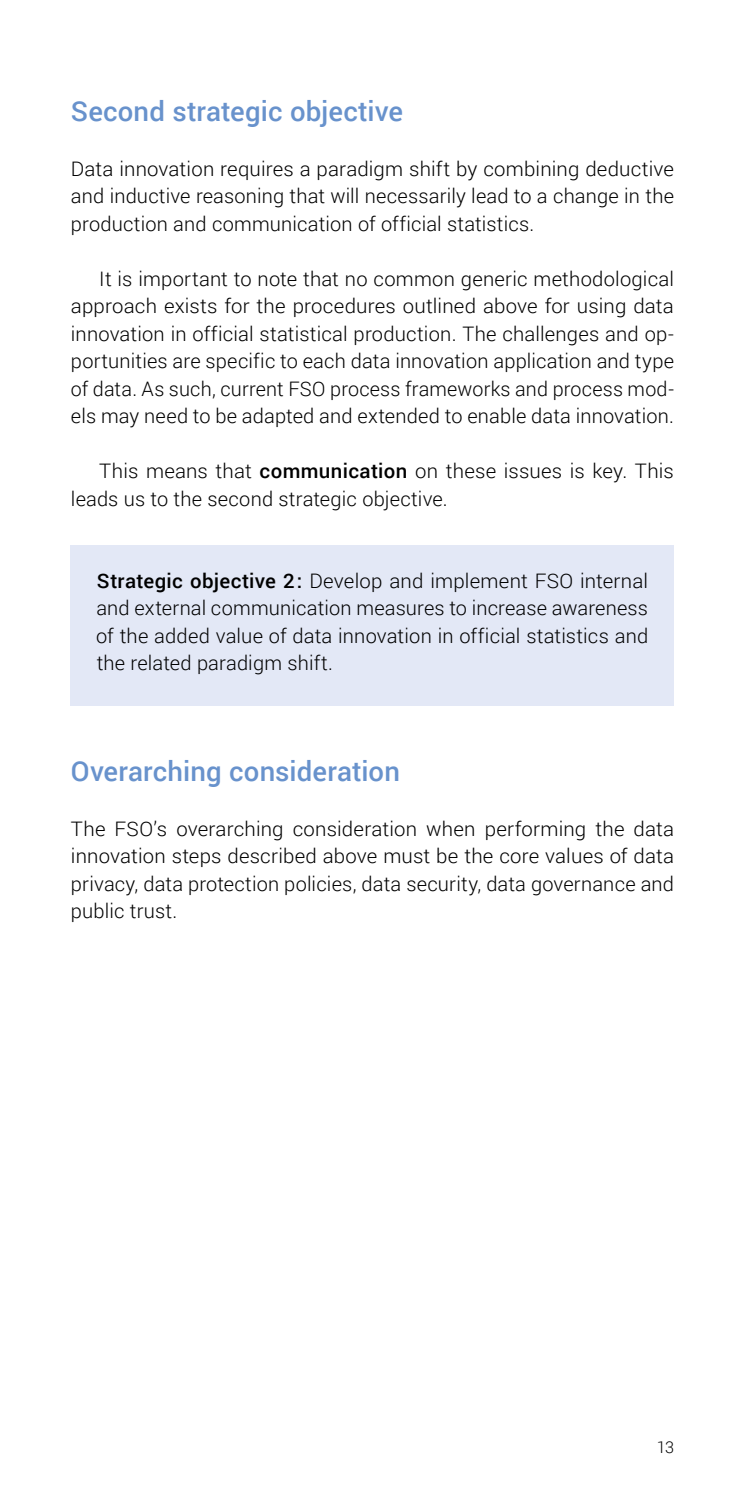
<style>
.page{position:relative;width:745px;height:1489px;background:#fff}
.page>*{position:absolute;margin:0;border:0;box-sizing:border-box;transform-origin:0 0}
.Untertitel_1_farbig{font:500 27.5px "Roboto";letter-spacing:.005em;color:#6892cc}
.Grundtext_Einzug{font:500 27.5px "Roboto";letter-spacing:.005em;color:#6892cc}
.Grundtext_Einzug-2{font:300 20px/27.5px "Roboto";letter-spacing:.01em;color:#000;text-align:justify}
.Grundtext_E{font:300 20px/27.5px "Roboto";letter-spacing:.01em;color:#000;text-align:justify}
.Kasten_Grundtext{font:300 20px/27.5px "Roboto";letter-spacing:.01em;color:#000;text-align:justify}
.t1{font:300 16.25px "Roboto";color:#000}
.s1{font-weight:500}
</style>
<div class="page">
<div style="left:71px;top:545px;width:602px;height:160px;background:#e3e8f6"></div>
<h3 class="Untertitel_1_farbig" style="left:71px;top:91px;width:333px">Second strategic objective</h3>
<p class="Grundtext_E" style="left:71px;top:154px;width:604px">Data innovation requires a paradigm shift by combining deductive and inductive reasoning that will necessarily lead to a change in the production and communication of official statistics.</p>
<p class="Grundtext_Einzug-2" style="left:71px;top:264px;width:604px;text-indent:28px">It is important to note that no common generic methodological approach exists for the procedures outlined above for using data innovation in official statistical production. The challenges and op&shy;portunities are specific to each data innovation application and type of data. As such, current FSO process frameworks and process mod&shy;els may need to be adapted and extended to enable data innovation.</p>
<p class="Grundtext_Einzug-2" style="left:71px;top:456px;width:604px;text-indent:28px">This means that <span class="s1">communication</span> on these issues is key. This leads us to the second strategic objective.</p>
<p class="Kasten_Grundtext" style="left:96px;top:566px;width:553px"><span class="s1">Strategic objective 2:</span> Develop and implement FSO internal and external communication measures to increase awareness of the added value of data innovation in official statistics and the related paradigm shift.</p>
<p class="Grundtext_Einzug" style="left:71px;top:751px;width:330px">Overarching consideration</p>
<p class="Grundtext_E" style="left:71px;top:814px;width:604px">The FSO’s overarching consideration when performing the data innovation steps described above must be the core values of data privacy, data protection policies, data security, data governance and public trust.</p>
<p class="t1" style="left:656px;top:1435px;width:19px">13</p>
</div>
